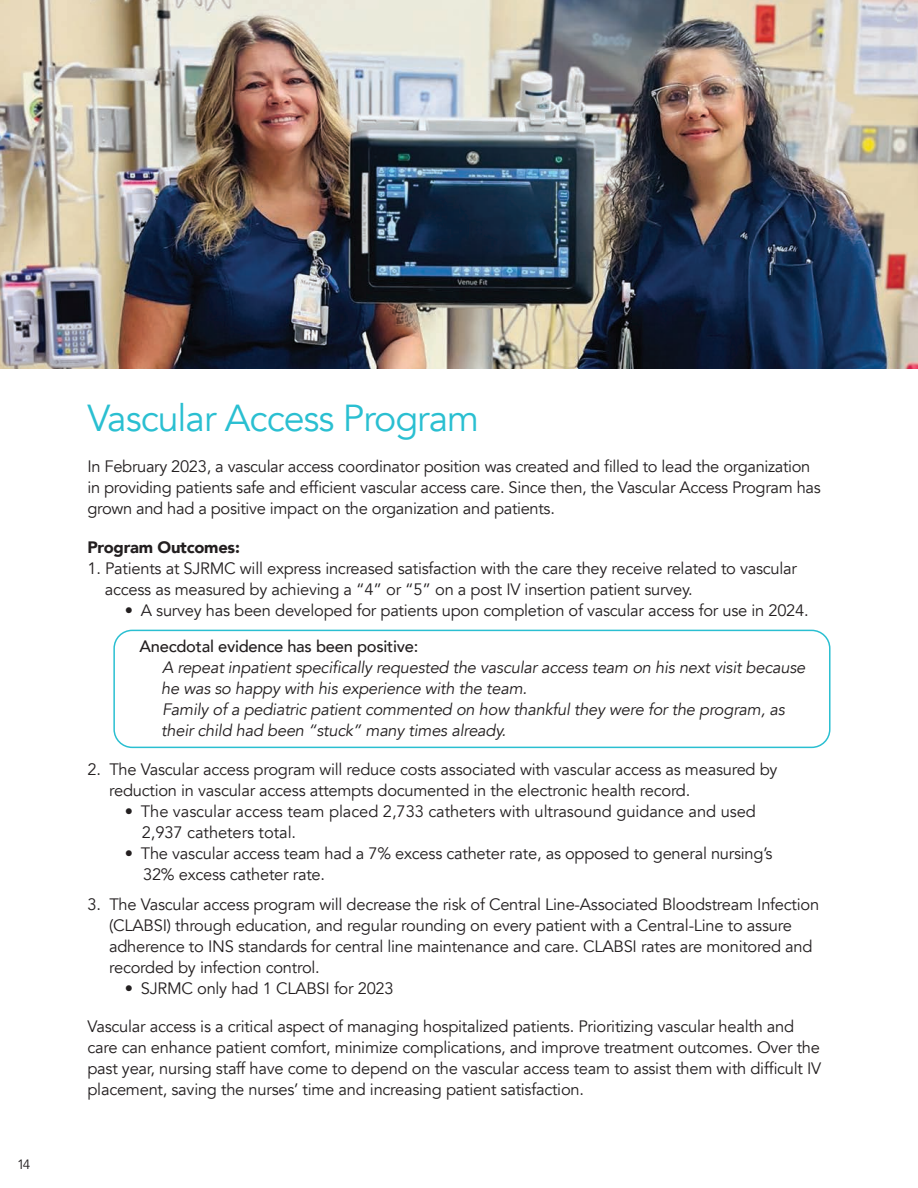
<style>
.page{position:relative;width:918px;height:1188px;background:#fff}
.page>*{position:absolute;margin:0;border:0;box-sizing:border-box;transform-origin:0 0}
.t1{font:37.5px "Avenir";letter-spacing:-.025em;color:#2abfd1}
.t2{font:16.5px/21px "Avenir";letter-spacing:-.015em;color:#231f20}
.t3{font:italic 16.5px/21px "Avenir";letter-spacing:-.015em;color:#231f20}
.t4{font:500 16.5px "Avenir";letter-spacing:-.015em;color:#231f20}
.t5{font:900 16.5px "Avenir";letter-spacing:-.015em;color:#231f20}
.t6{font:13.5px "Avenir";color:#231f20}
</style>
<div class="page">
<div style="left:113px;top:630px;width:718px;height:118px;border:2px solid #2abfd1;border-radius:18px"></div>
<img style="left:0;top:0;width:918px;height:369px">
<p class="t6" style="left:17px;top:1157px;width:15px">14</p>
<h1 class="t1" style="left:87px;top:396px;width:393px">Vascular Access Program</h1>
<p class="t2" style="left:87px;top:456px;width:735px">In February 2023, a vascular access coordinator position was created and filled to lead the organization in providing patients safe and efficient vascular access care. Since then, the Vascular Access Program has grown and had a positive impact on the organization and patients.</p>
<p class="t5" style="left:87px;top:533px;width:154px">Program Outcomes:</p>
<p class="t2" style="left:105px;top:558px;width:694px;text-indent:-17px">1. Patients at SJRMC will express increased satisfaction with the care they receive related to vascular access as measured by achieving a “4” or “5” on a post IV insertion patient survey.</p>
<p class="t2" style="left:125px;top:600px;width:685px">• A survey has been developed for patients upon completion of vascular access for use in 2024.</p>
<p class="t4" style="left:140px;top:632px;width:280px">Anecdotal evidence has been positive:</p>
<p class="t3" style="left:161px;top:657px;width:646px">A repeat inpatient specifically requested the vascular access team on his next visit because he was so happy with his experience with the team.<br>Family of a pediatric patient commented on how thankful they were for the program, as their child had been “stuck” many times already.</p>
<p class="t2" style="left:109px;top:759px;width:670px;text-indent:-22px">2. The Vascular access program will reduce costs associated with vascular access as measured by reduction in vascular access attempts documented in the electronic health record.</p>
<p class="t2" style="left:142px;top:801px;width:616px;text-indent:-17px">• The vascular access team placed 2,733 catheters with ultrasound guidance and used<br>2,937 catheters total.</p>
<p class="t2" style="left:143px;top:843px;width:631px;text-indent:-18px">• The vascular access team had a 7% excess catheter rate, as opposed to general nursing’s<br>32% excess catheter rate.</p>
<p class="t2" style="left:109px;top:894px;width:712px;text-indent:-22px">3. The Vascular access program will decrease the risk of Central Line-Associated Bloodstream Infection (CLABSI) through education, and regular rounding on every patient with a Central-Line to assure adherence to INS standards for central line maintenance and care. CLABSI rates are monitored and recorded by infection control.</p>
<p class="t2" style="left:125px;top:978px;width:270px">• SJRMC only had 1 CLABSI for 2023</p>
<p class="t2" style="left:87px;top:1016px;width:735px">Vascular access is a critical aspect of managing hospitalized patients. Prioritizing vascular health and care can enhance patient comfort, minimize complications, and improve treatment outcomes. Over the past year, nursing staff have come to depend on the vascular access team to assist them with difficult IV placement, saving the nurses’ time and increasing patient satisfaction.</p>
</div>
